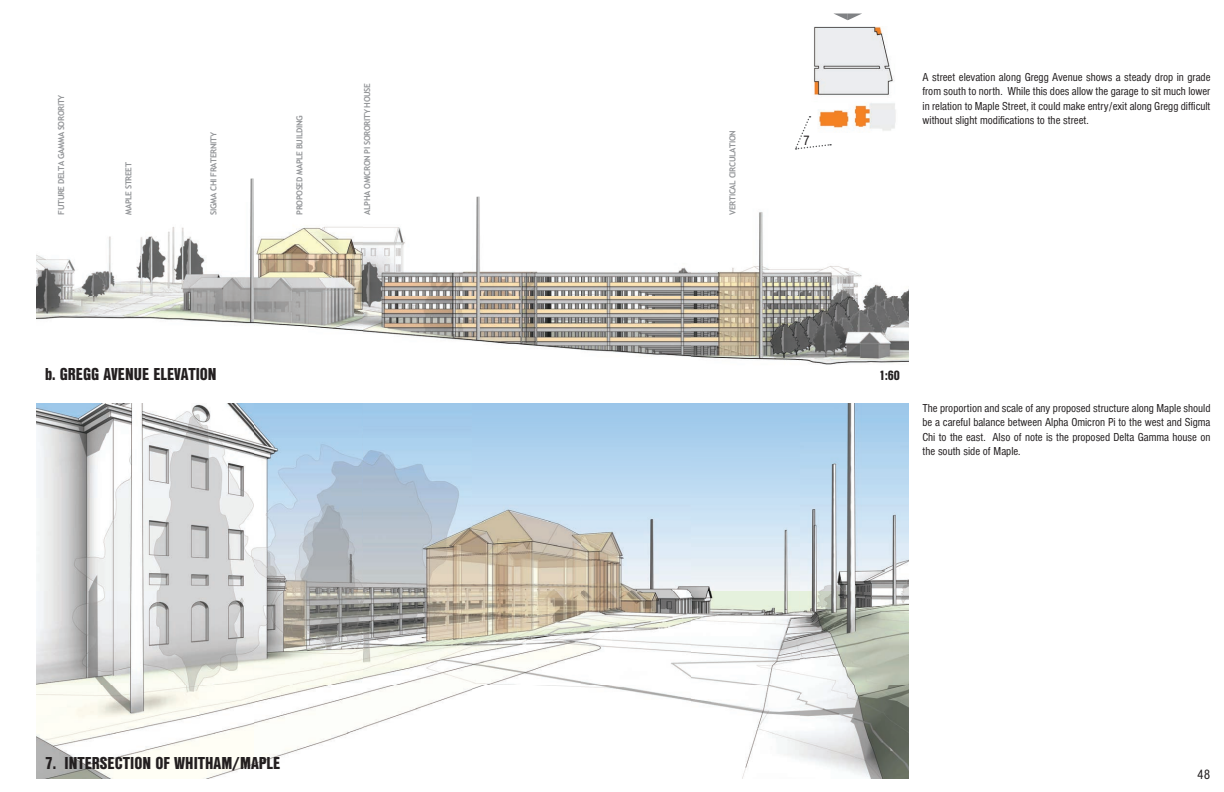
<style>
.page{position:relative;width:1224px;height:792px;background:#fff}
.page>*{position:absolute;margin:0;border:0;box-sizing:border-box;transform-origin:0 0}
.t1{font:18px "Nimbus San D Bla Con";color:#231f20}
.t2{font:14px "Nimbus San D Bla Con";color:#231f20}
.t3{font:14px "Nimbus San D Reg Con";color:#231f20}
.t4{font:12px/14.4px "Nimbus San D Reg Con";color:#231f20;text-align:justify}
.t5{font:700 8.3px "Trebuchet MS";letter-spacing:-.045em;color:#939598}
</style>
<div class="page">
<img style="left:36px;top:403px;width:873px;height:375px">
<img style="left:36px;top:178px;width:873px;height:187px">
<div style="left:799px;top:14px;width:110px;height:213px;background:#fff"></div>
<img style="left:813px;top:26px;width:83px;height:105px">
<svg style="left:835px;top:14px;width:26px;height:6px"></svg>
<svg style="left:795px;top:116px;width:36px;height:34px"></svg>
<p class="t5" style="left:56px;top:215px;width:122px;rotate:-90deg">FUTURE DELTA GAMMA SORORITY</p>
<p class="t5" style="left:124px;top:215px;width:54px;rotate:-90deg">MAPLE STREET</p>
<p class="t5" style="left:208px;top:215px;width:84px;rotate:-90deg">SIGMA CHI FRATERNITY</p>
<h1 class="t1" style="left:45px;top:364px;width:173px">b. GREGG AVENUE ELEVATION</h1>
<p class="t5" style="left:295px;top:215px;width:101px;rotate:-90deg">PROPOSED MAPLE BUILDING</p>
<p class="t5" style="left:362px;top:215px;width:133px;rotate:-90deg">ALPHA OMICRON PI SORORITY HOUSE</p>
<h1 class="t1" style="left:45px;top:753px;width:237px">7. INTERSECTION OF WHITHAM/MAPLE</h1>
<p class="t5" style="left:727px;top:215px;width:86px;rotate:-90deg">VERTICAL CIRCULATION</p>
<p class="t3" style="left:803px;top:133px;width:8px">7</p>
<p class="t4" style="left:922px;top:70px;width:290px">A street elevation along Gregg Avenue shows a steady drop in grade from south to north. While this does allow the garage to sit much lower in relation to Maple Street, it could make entry/exit along Gregg difficult without slight modifications to the street.</p>
<p class="t2" style="left:879px;top:368px;width:22px">1:60</p>
<p class="t4" style="left:922px;top:401px;width:290px">The proportion and scale of any proposed structure along Maple should be a careful balance between Alpha Omicron Pi to the west and Sigma Chi to the east. Also of note is the proposed Delta Gamma house on the south side of Maple.</p>
<p class="t3" style="left:1197px;top:766px;width:15px">48</p>
</div>
